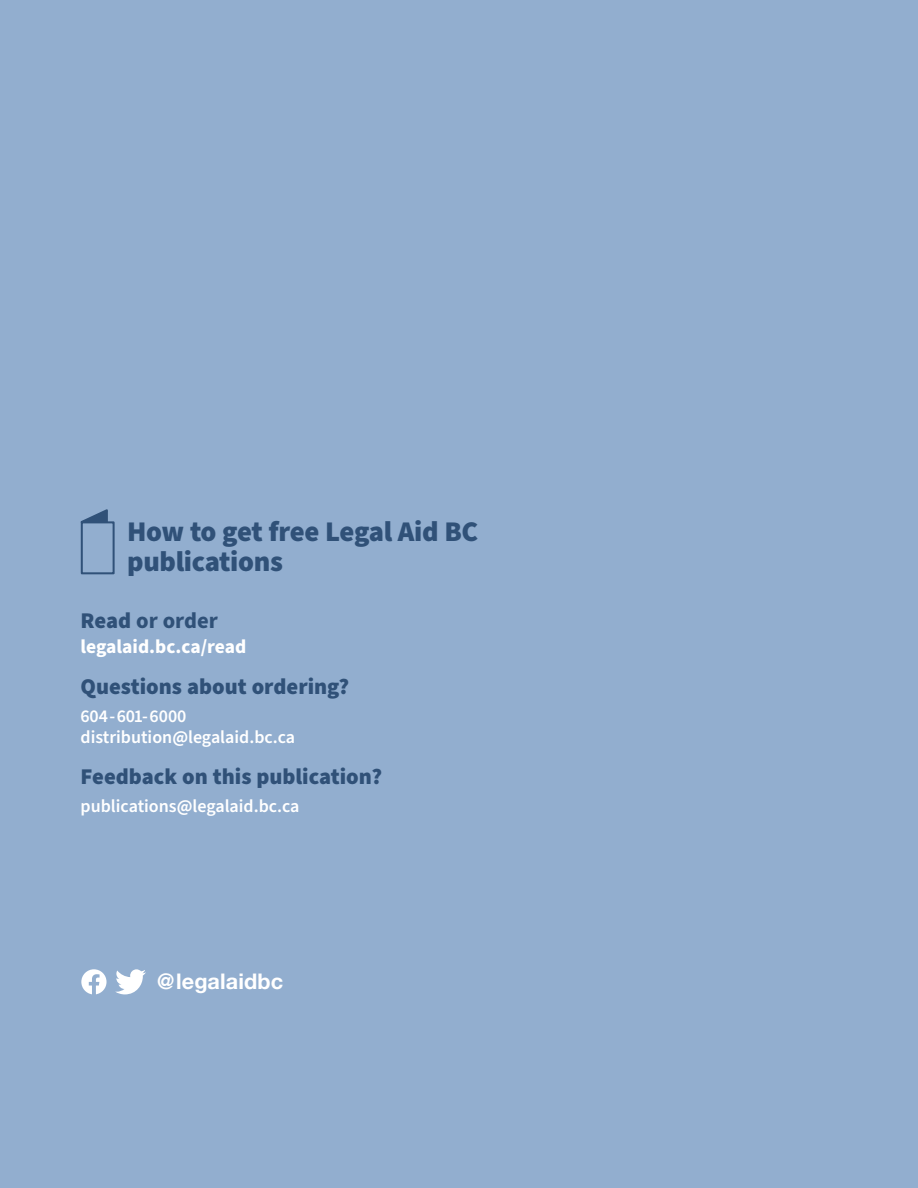
<style>
.page{position:relative;width:918px;height:1188px;background:#92aecf}
.page>*{position:absolute;margin:0;border:0;box-sizing:border-box;transform-origin:0 0}
.t1{font:900 28.5px/30px "Source Sans Pro";letter-spacing:-.01em;color:#305178}
.t2{font:900 22.5px "Source Sans Pro";color:#305178}
.t3{font:700 22.5px "Source Sans Pro";color:#305178}
.t4{font:700 21.6px "Helvetica Neue LT Pro";letter-spacing:.005em;color:#fff}
.t5{font:700 19.5px "Source Sans Pro";color:#fff}
.t6{font:600 18px/21px "Source Sans Pro";color:#fff}
.s1{font-weight:900}
</style>
<div class="page">
<div style="left:81px;top:521px;width:34px;height:53px;border:2px solid #305178"></div>
<svg style="left:80px;top:509px;width:29px;height:15px"></svg>
<svg style="left:115px;top:969px;width:31px;height:25px"></svg>
<svg style="left:81px;top:969px;width:26px;height:25px"></svg>
<h1 class="t1" style="left:127px;top:517px;width:353px">How to get free Legal Aid BC publications</h1>
<p class="t3" style="left:81px;top:605px;width:139px"><span class="s1">Read</span> or order</p>
<p class="t5" style="left:81px;top:633px;width:167px">legalaid.bc.ca/read</p>
<p class="t2" style="left:81px;top:671px;width:270px">Questions about ordering?</p>
<p class="t6" style="left:81px;top:706px;width:216px">604-601-6000 distribution@legalaid.bc.ca</p>
<p class="t2" style="left:81px;top:761px;width:303px">Feedback on this publication?</p>
<p class="t6" style="left:81px;top:796px;width:220px">publications@legalaid.bc.ca</p>
<p class="t4" style="left:157px;top:967px;width:128px">@legalaidbc</p>
</div>
